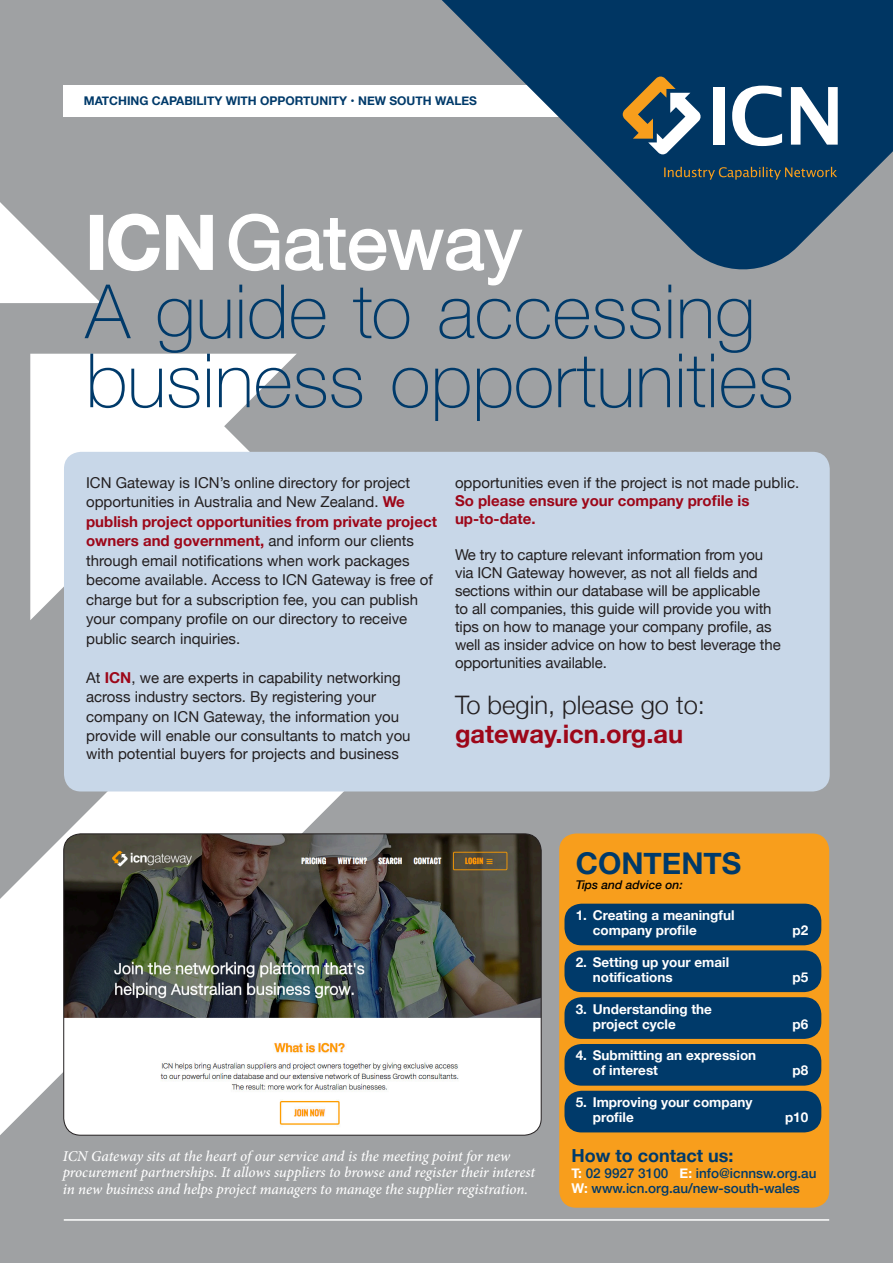
<style>
.page{position:relative;width:893px;height:1263px;background:#9fa1a3}
.page>*{position:absolute;margin:0;border:0;box-sizing:border-box;transform-origin:0 0}
.t1{font:100 75px/69px "Helvetica Neue";color:#003a6a}
.t2{font:75px "Helvetica Neue";color:#fff}
.t3{font:700 30px "Helvetica Neue";color:#003a6a}
.t4{font:300 25.5px "Helvetica Neue";color:#231f20}
.t5{font:700 25.5px "Helvetica Neue";color:#9d0719}
.t6{font:700 18px "Helvetica Neue";color:#003a6a}
.t7{font:15px/19.5px "Helvetica Neue";color:#231f20}
.t8{font:italic 500 15px/16.5px "Minion Pro";letter-spacing:-.005em;color:#fff}
.t9{font:700 13.5px/15px "Helvetica Neue";color:#fff}
.t10{font:500 13.5px "Helvetica Neue";color:#003a6a}
.t11{font:700 12px "Helvetica Neue";color:#003a6a}
.t12{font:italic 500 12px "Helvetica Neue";color:#000}
.s1{font-weight:700}
.s2{font-weight:700;color:#9d0719}
.s3{font-weight:700;color:#fff}
</style>
<div class="page">
<svg style="left:0;top:202px;width:101px;height:152px"></svg>
<svg style="left:0;top:354px;width:440px;height:782px"></svg>
<div style="left:64px;top:85px;width:829px;height:32px;background:#fff"></div>
<svg style="left:442px;top:0;width:451px;height:270px;fill:#003663"></svg>
<div style="left:712px;top:87px;width:12px;height:58px;background:#fff"></div>
<svg style="left:732px;top:86px;width:50px;height:60px"></svg>
<svg style="left:791px;top:87px;width:47px;height:58px"></svg>
<svg style="left:623px;top:77px;width:78px;height:77px;background:#5f6f72"></svg>
<svg style="left:664px;top:167px;width:173px;height:13px;background:#364c52"></svg>
<div style="left:559px;top:833px;width:270px;height:375px;background:#f89e1c;border-radius:17px"></div>
<div style="left:564px;top:904px;width:257px;height:41px;background:#003a6a;border-radius:17px"></div>
<div style="left:564px;top:950px;width:257px;height:42px;background:#003a6a;border-radius:17px"></div>
<div style="left:564px;top:997px;width:257px;height:42px;background:#003a6a;border-radius:17px"></div>
<div style="left:564px;top:1044px;width:257px;height:42px;background:#003a6a;border-radius:17px"></div>
<div style="left:564px;top:1091px;width:257px;height:41px;background:#003a6a;border-radius:17px"></div>
<div style="left:64px;top:452px;width:766px;height:339px;background:#c8d7e8;border-radius:17px"></div>
<hr style="left:64px;top:1219px;width:765px;height:2px;background:#fff">
<div style="left:90px;top:215px;width:13px;height:55px;border:2px solid #fff"></div>
<svg style="left:108px;top:213px;width:105px;height:59px"></svg>
<svg style="left:228px;top:213px;width:295px;height:73px"></svg>
<img style="left:64px;top:834px;width:477px;height:301px">
<div style="left:63px;top:833px;width:479px;height:302px;border:1px solid #231f20;border-radius:17px"></div>
<p class="t11" style="left:84px;top:92px;width:395px">MATCHING CAPABILITY WITH OPPORTUNITY • NEW SOUTH WALES</p>
<p class="t2" style="left:85px;top:188px;width:438px"><span class="s1">ICN</span>Gateway</p>
<p class="t1" style="left:85px;top:274px;width:710px">A guide to accessing business opportunities</p>
<p class="t7" style="left:86px;top:473px;width:352px">ICN Gateway is ICN’s online directory for project opportunities in Australia and New Zealand. <span class="s2">We publish project opportunities from private project owners and government,</span> and inform our clients through email notifications when work packages become available. Access to ICN Gateway is free of charge but for a subscription fee, you can publish your company profile on our directory to receive public search inquiries.</p>
<p class="t7" style="left:86px;top:668px;width:326px">At <span class="s2">ICN</span>, we are experts in capability networking across industry sectors. By registering your company on ICN Gateway, the information you provide will enable our consultants to match you</p>
<p class="t7" style="left:86px;top:745px;width:314px">with potential buyers for projects and business</p>
<p class="t7" style="left:455px;top:474px;width:346px;line-height:18px">opportunities even if the project is not made public.<br><span class="s2">So please ensure your company profile is up-to-date.</span></p>
<p class="t7" style="left:455px;top:546px;width:327px;line-height:18px">We try to capture relevant information from you via ICN Gateway however, as not all fields and sections within our database will be applicable<br>to all companies, this guide will provide you with tips on how to manage your company profile, as well as insider advice on how to best leverage the opportunities available.</p>
<p class="t4" style="left:455px;top:685px;width:251px">To begin, please go to:</p>
<p class="t5" style="left:455px;top:714px;width:230px">gateway.icn.org.au</p>
<p class="t3" style="left:576px;top:839px;width:167px">CONTENTS</p>
<p class="t12" style="left:576px;top:874px;width:108px">Tips and advice on:</p>
<p class="t9" style="left:593px;top:908px;width:143px;text-indent:-17px">1. Creating a meaningful company profile</p>
<p class="t9" style="left:593px;top:955px;width:138px;text-indent:-17px">2. Setting up your email notifications</p>
<p class="t9" style="left:593px;top:1002px;width:121px;text-indent:-17px">3. Understanding the project cycle</p>
<p class="t9" style="left:593px;top:1048px;width:165px;text-indent:-17px">4. Submitting an expression of interest</p>
<p class="t9" style="left:593px;top:1095px;width:161px;text-indent:-17px">5. Improving your company profile</p>
<p class="t9" style="left:792px;top:923px;width:17px">p2</p>
<p class="t9" style="left:792px;top:970px;width:17px">p5</p>
<p class="t9" style="left:792px;top:1017px;width:17px">p6</p>
<p class="t9" style="left:792px;top:1063px;width:17px">p8</p>
<p class="t9" style="left:785px;top:1110px;width:25px">p10</p>
<p class="t8" style="left:63px;top:1148px;width:474px">ICN Gateway sits at the heart of our service and is the meeting point for new procurement partnerships. It allows suppliers to browse and register their interest in new business and helps project managers to manage the supplier registration.</p>
<p class="t6" style="left:571px;top:1141px;width:164px">How to contact us:</p>
<p class="t10" style="left:571px;top:1162px;width:246px"><span class="s3">T:</span> 02 9927 3100 <span class="s3">E:</span> info@icnnsw.org.au</p>
<p class="t10" style="left:571px;top:1178px;width:230px"><span class="s3">W:</span> www.icn.org.au/new-south-wales</p>
</div>
